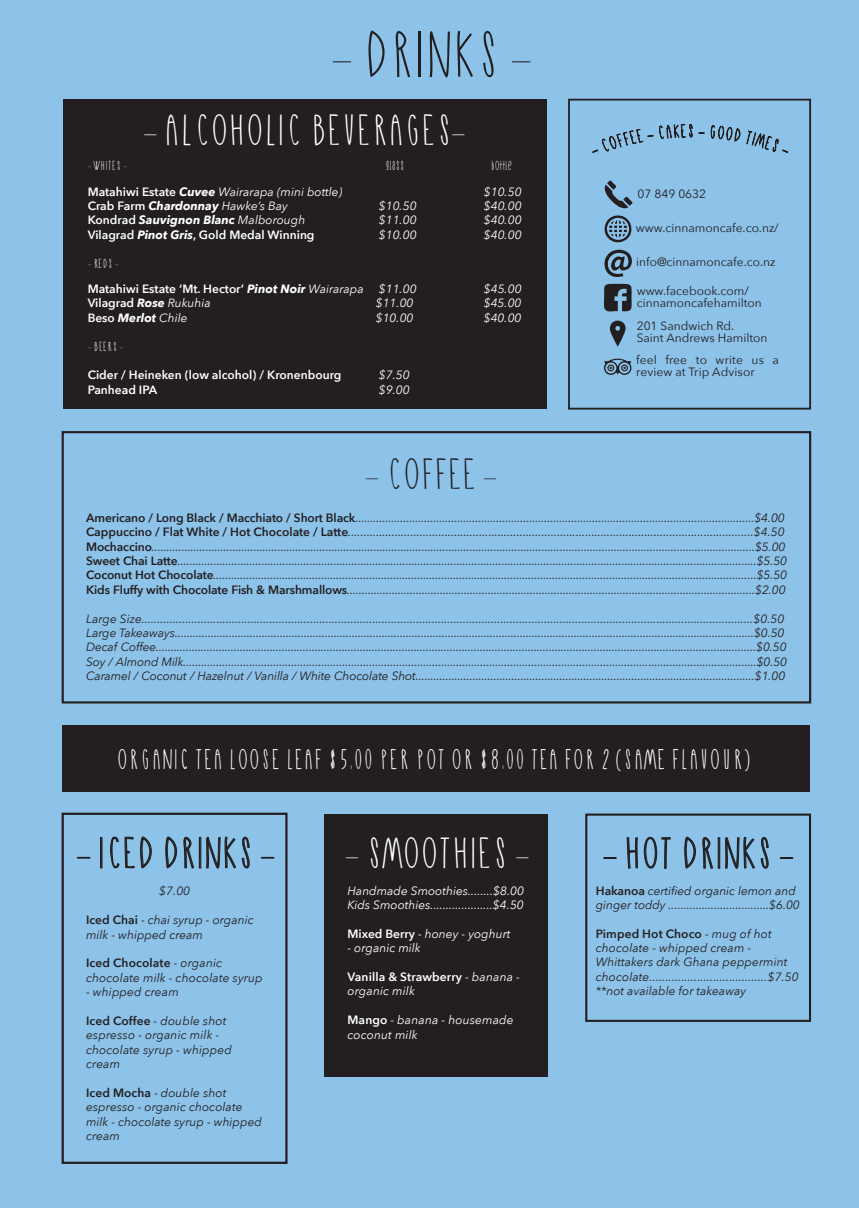
<style>
.page{position:relative;width:859px;height:1208px;background:#8dc2e9}
.page>*{position:absolute;margin:0;border:0;box-sizing:border-box;transform-origin:0 0}
.t1{font:800 60px "New Slang";color:#231f20}
.t2{font:800 40px "New Slang";color:#fff}
.t3{font:800 40px "New Slang";color:#231f20}
.t4{font:800 26px "New Slang Unicase";color:#fff}
.t5{font:italic 12px/14.4px "Avenir Next";color:#231f20}
.t6{font:italic 12px/14.4px "Avenir Next";color:#fff}
.t7{font:12px/12px "Avenir Next";color:#231f20}
.t8{font:600 12px "Avenir Next";color:#fff}
.t9{font:italic 700 12px "Avenir Next";color:#fff}
.t10{font:800 12px "New Slang Unicase";color:#fff}
.s1{font-weight:600;font-style:normal}
.s2{font-weight:700}
.s3{font-weight:400}
.s4{font-weight:700;font-style:italic}
.s5{font-weight:400;font-style:italic}
</style>
<div class="page">
<div style="left:62px;top:725px;width:748px;height:66px;background:#231f20"></div>
<div style="left:62px;top:431px;width:749px;height:272px;border:2px solid #231f20"></div>
<div style="left:63px;top:100px;width:483px;height:309px;background:#231f20"></div>
<div style="left:568px;top:99px;width:243px;height:310px;border:2px solid #231f20"></div>
<svg style="left:77px;top:857px;width:13px;height:1px"></svg>
<div style="left:100px;top:837px;width:2px;height:31px;border:1px solid #231f20"></div>
<svg style="left:110px;top:836px;width:42px;height:32px"></svg>
<svg style="left:165px;top:836px;width:12px;height:32px"></svg>
<svg style="left:183px;top:836px;width:11px;height:32px"></svg>
<div style="left:199px;top:837px;width:2px;height:31px;border:1px solid #231f20"></div>
<svg style="left:206px;top:836px;width:30px;height:33px"></svg>
<svg style="left:242px;top:836px;width:8px;height:32px"></svg>
<svg style="left:261px;top:857px;width:13px;height:1px"></svg>
<div style="left:62px;top:812px;width:226px;height:352px;border:2px solid #231f20"></div>
<div style="left:325px;top:814px;width:223px;height:262px;background:#231f20"></div>
<svg style="left:603px;top:857px;width:14px;height:2px"></svg>
<svg style="left:627px;top:837px;width:11px;height:31px"></svg>
<svg style="left:644px;top:837px;width:27px;height:32px"></svg>
<svg style="left:684px;top:836px;width:12px;height:32px"></svg>
<svg style="left:702px;top:837px;width:11px;height:32px"></svg>
<div style="left:718px;top:837px;width:2px;height:31px;border:1px solid #231f20"></div>
<svg style="left:725px;top:837px;width:30px;height:32px"></svg>
<svg style="left:761px;top:837px;width:8px;height:31px"></svg>
<svg style="left:780px;top:857px;width:13px;height:2px"></svg>
<div style="left:585px;top:813px;width:226px;height:209px;border:2px solid #231f20"></div>
<svg style="left:610px;top:320px;width:16px;height:27px"></svg>
<svg style="left:604px;top:249px;width:28px;height:63px"></svg>
<svg style="left:605px;top:180px;width:27px;height:28px"></svg>
<svg style="left:591px;top:100px;width:198px;height:53px"></svg>
<svg style="left:604px;top:215px;width:28px;height:28px"></svg>
<svg style="left:604px;top:359px;width:27px;height:16px"></svg>
<h1 class="t1" style="left:333px;top:31px;width:198px">- DRINKS -</h1>
<h2 class="t2" style="left:144px;top:114px;width:321px">- ALCOHOLIC BEVERAGES-</h2>
<p class="t10" style="left:88px;top:161px;width:41px">- WHITES -</p>
<p class="t10" style="left:385px;top:161px;width:21px">GLASS</p>
<p class="t10" style="left:491px;top:161px;width:22px">BOTTLE</p>
<p class="t6" style="left:88px;top:184px;width:256px"><span class="s1">Matahiwi Estate</span> <span class="s2">Cuvee</span> Wairarapa (mini bottle)</p>
<p class="t6" style="left:484px;top:184px;width:39px">$10.50</p>
<p class="t9" style="left:88px;top:195px;width:202px"><span class="s1">Crab Farm</span> Chardonnay <span class="s3">Hawke’s Bay</span></p>
<p class="t6" style="left:379px;top:198px;width:39px">$10.50</p>
<p class="t6" style="left:484px;top:198px;width:39px">$40.00</p>
<p class="t9" style="left:88px;top:210px;width:219px"><span class="s1">Kondrad</span> Sauvignon Blanc <span class="s3">Malborough</span></p>
<p class="t6" style="left:379px;top:212px;width:39px">$11.00</p>
<p class="t6" style="left:484px;top:212px;width:39px">$40.00</p>
<p class="t8" style="left:88px;top:224px;width:228px">Vilagrad <span class="s4">Pinot Gris</span>, Gold Medal Winning</p>
<p class="t6" style="left:379px;top:227px;width:39px">$10.00</p>
<p class="t6" style="left:484px;top:227px;width:39px">$40.00</p>
<p class="t10" style="left:88px;top:258px;width:32px">- REDS -</p>
<p class="t8" style="left:88px;top:278px;width:330px">Matahiwi Estate ‘Mt. Hector’ <span class="s4">Pinot Noir</span> <span class="s5">Wairarapa $11.00</span></p>
<p class="t6" style="left:484px;top:281px;width:39px">$45.00</p>
<p class="t8" style="left:88px;top:293px;width:125px">Vilagrad <span class="s4">Rose</span> <span class="s5">Rukuhia</span></p>
<p class="t6" style="left:376px;top:295px;width:39px">$11.00</p>
<p class="t6" style="left:484px;top:295px;width:39px">$45.00</p>
<p class="t9" style="left:88px;top:307px;width:101px"><span class="s1">Beso</span> Merlot <span class="s3">Chile</span></p>
<p class="t6" style="left:376px;top:310px;width:39px">$10.00</p>
<p class="t6" style="left:484px;top:310px;width:39px">$40.00</p>
<p class="t10" style="left:88px;top:341px;width:37px">- BEERS -</p>
<p class="t8" style="left:88px;top:365px;width:255px">Cider / Heineken (low alcohol) / Kronenbourg</p>
<p class="t6" style="left:379px;top:367px;width:32px">$7.50</p>
<p class="t8" style="left:88px;top:379px;width:71px">Panhead IPA</p>
<p class="t6" style="left:379px;top:382px;width:32px">$9.00</p>
<h2 class="t3" style="left:366px;top:458px;width:131px">- COFFEE -</h2>
<p class="t7" style="left:637px;top:187px;width:70px">07 849 0632</p>
<p class="t7" style="left:636px;top:221px;width:144px">www.cinnamoncafe.co.nz/</p>
<p class="t7" style="left:636px;top:255px;width:141px">info@cinnamoncafe.co.nz</p>
<p class="t7" style="left:637px;top:284px;width:127px">www.facebook.com/ cinnamoncafehamilton</p>
<p class="t7" style="left:637px;top:319px;width:132px">201 Sandwich Rd.<br>Saint Andrews Hamilton</p>
<p class="t7" style="left:636px;top:353px;width:144px">feel free to write us a review at Trip Advisor</p>
<p class="t5" style="left:86px;top:510px;width:703px"><span class="s1">Americano / Long Black / Macchiato / Short Black</span>.....................................................................................................................................$4.00<br><span class="s1">Cappuccino / Flat White / Hot Chocolate / Latte</span>..................................................................................................................................$4.50<br><span class="s1">Mochaccino</span>.........................................................................................................................................................................................................$5.00<br><span class="s1">Sweet Chai Latte</span>.................................................................................................................................................................................................$5.50<br><span class="s1">Coconut Hot Chocolate</span>.....................................................................................................................................................................................$5.50<br><span class="s1">Kids Fluffy with Chocolate Fish &amp; Marshmallows</span>........................................................................................................................................$2.00</p>
<p class="t5" style="left:86px;top:610px;width:702px">Large Size....................................................................................................................................................................................................$0.50<br>Large Takeaways.................................................................................................................................................................................................$0.50<br>Decaf Coffee........................................................................................................................................................................................................$0.50<br>Soy / Almond Milk...............................................................................................................................................................................................$0.50<br>Caramel / Coconut / Hazelnut / Vanilla / White Chocolate Shot.................................................................................................................$1.00</p>
<h3 class="t4" style="left:117px;top:748px;width:635px">ORGANIC TEA LOOSE LEAF $5.00 PER POT OR $8.00 TEA FOR 2 (SAME FLAVOUR)</h3>
<h2 class="t3" style="left:78px;top:837px;width:197px">- ICED DRINKS -</h2>
<p class="t5" style="left:159px;top:883px;width:32px">$7.00</p>
<p class="t5" style="left:86px;top:912px;width:169px"><span class="s1">Iced Chai</span> - chai syrup - organic milk - whipped cream</p>
<p class="t5" style="left:86px;top:955px;width:178px"><span class="s1">Iced Chocolate</span> - organic chocolate milk - chocolate syrup</p>
<p class="t5" style="left:86px;top:984px;width:94px">- whipped cream</p>
<p class="t5" style="left:86px;top:1013px;width:147px"><span class="s1">Iced Coffee</span> - double shot espresso - organic milk - chocolate syrup - whipped cream</p>
<p class="t5" style="left:86px;top:1085px;width:177px"><span class="s1">Iced Mocha</span> - double shot espresso - organic chocolate milk - chocolate syrup - whipped cream</p>
<h2 class="t2" style="left:346px;top:837px;width:183px">- SMOOTHIES -</h2>
<p class="t6" style="left:347px;top:882px;width:178px">Handmade Smoothies........$8.00<br>Kids Smoothies....................$4.50</p>
<p class="t6" style="left:347px;top:926px;width:164px"><span class="s1">Mixed Berry</span> - honey - yoghurt</p>
<p class="t6" style="left:347px;top:940px;width:75px">- organic milk</p>
<p class="t6" style="left:347px;top:969px;width:174px"><span class="s1">Vanilla &amp; Strawberry</span> - banana - organic milk</p>
<p class="t6" style="left:347px;top:1012px;width:168px"><span class="s1">Mango</span> - banana - housemade coconut milk</p>
<h2 class="t3" style="left:604px;top:837px;width:190px">- HOT DRINKS -</h2>
<p class="t5" style="left:596px;top:882px;width:205px"><span class="s1">Hakanoa</span> certified organic lemon and ginger toddy .................................$6.00</p>
<p class="t5" style="left:596px;top:925px;width:204px"><span class="s1">Pimped Hot Choco</span> - mug of hot chocolate - whipped cream - Whittakers dark Ghana peppermint chocolate.....................................$7.50 **not available for takeaway</p>
</div>
